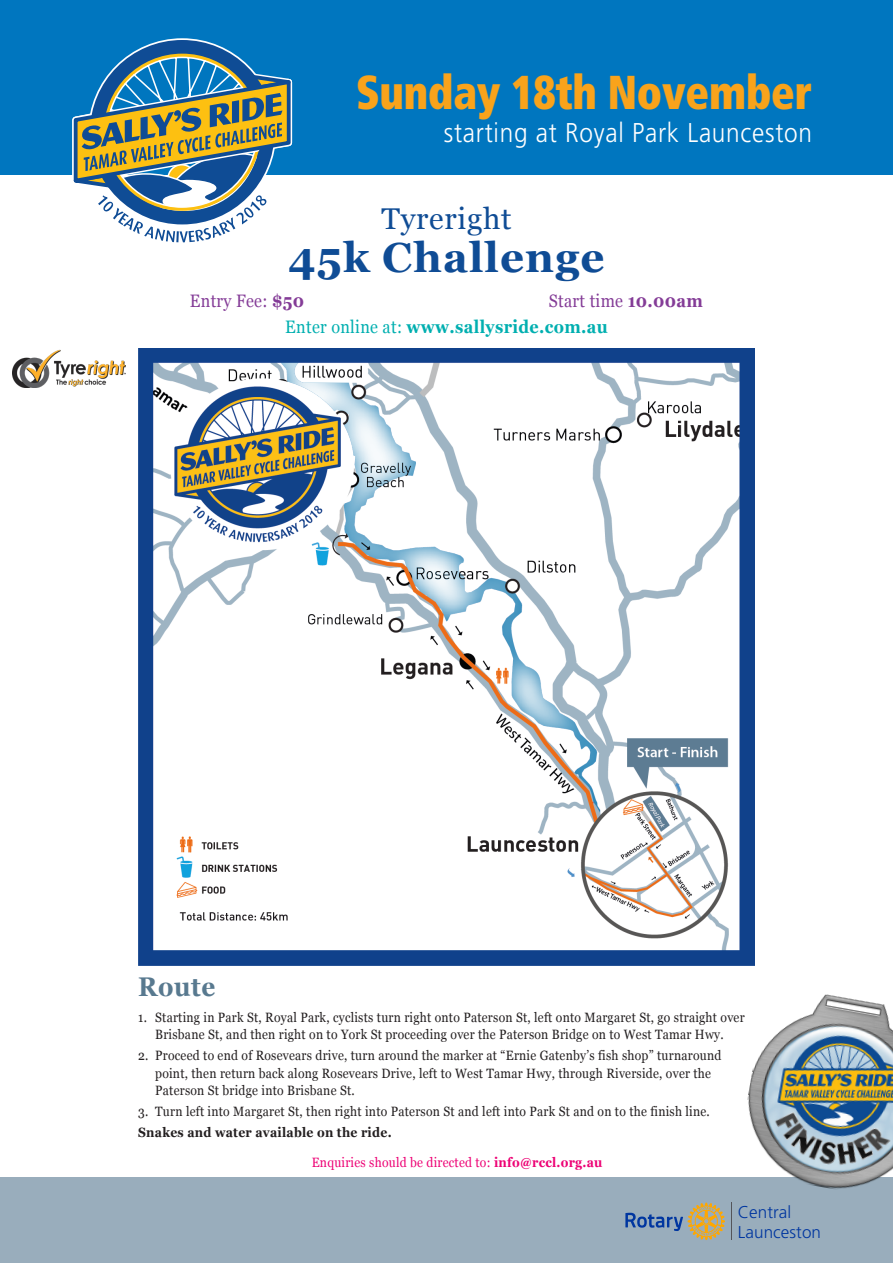
<style>
.page{position:relative;width:893px;height:1263px;background:#fff}
.page>*{position:absolute;margin:0;border:0;box-sizing:border-box;transform-origin:0 0}
.Body{font:900 condensed 47.55px "Frutiger";letter-spacing:-.005em;color:#f9a31b;scale:.9 1}
.Ride_Heading{font:700 42px "Georgia";letter-spacing:.025em;color:#0f4c95}
.Ride_Heading-2{font:30px "Georgia";letter-spacing:.025em;color:#0f4c95}
.Body-2{font:300 27.15px "Frutiger";letter-spacing:.03em;color:#fff;scale:.9 1}
.Heading_2{font:700 27px "Georgia";letter-spacing:.025em;color:#58798f;scale:.9 1}
.Ride_Starts{font:700 18px "Georgia";letter-spacing:.02em;color:#00afb0;scale:.9 1}
.Ride_Starts-2{font:18px "Georgia";letter-spacing:.02em;color:#843c97;scale:.9 1}
.t1{font:300 17.1px/19.4px "Frutiger";letter-spacing:.005em;color:#0036a0}
.Body-3{font:13.5px/17.1px "Georgia";letter-spacing:.02em;color:#231f20;text-align:center;scale:.9 1}
.Body-4{font:13.5px "Georgia";letter-spacing:.02em;color:#ed0275;scale:.9 1}
.Body-5{font:700 13.5px "Georgia";letter-spacing:.02em;color:#231f20;scale:.9 1}
.s1{font-weight:700}
.s2{font-weight:400}
</style>
<div class="page">
<div style="left:0;top:0;width:893px;height:174px;background:#0076bf"></div>
<div style="left:0;top:1178px;width:893px;height:85px;background:#99adbc"></div>
<svg style="left:625px;top:1202px;width:100px;height:38px"></svg>
<hr style="left:731px;top:1202px;width:1px;height:38px;background:#54555a">
<svg style="left:72px;top:38px;width:220px;height:204px"></svg>
<img style="left:138px;top:349px;width:617px;height:616px">
<img style="left:735px;top:994px;width:158px;height:195px">
<img style="left:12px;top:349px;width:113px;height:38px">
<p class="Body" style="left:356px;top:63px;width:508px">Sunday 18th November</p>
<p class="Body-2" style="left:444px;top:117px;width:411px">starting at Royal Park Launceston</p>
<p class="Ride_Heading-2" style="left:381px;top:196px;width:132px">Tyreright</p>
<p class="Ride_Heading" style="left:288px;top:225px;width:318px">45k Challenge</p>
<p class="Ride_Starts-2" style="left:190px;top:287px;width:128px">Entry Fee: <span class="s1">$50</span></p>
<p class="Ride_Starts-2" style="left:549px;top:287px;width:173px">Start time <span class="s1">10.00am</span></p>
<p class="Ride_Starts" style="left:285px;top:313px;width:360px"><span class="s2">Enter online at:</span> www.sallysride.com.au</p>
<p class="Heading_2" style="left:138px;top:967px;width:87px">Route</p>
<p class="Body-3" style="left:138px;top:1008px;width:675px">1. Starting in Park St, Royal Park, cyclists turn right onto Paterson St, left onto Margaret St, go straight over<br>Brisbane St, and then right on to York St proceeding over the Paterson Bridge on to West Tamar Hwy.</p>
<p class="Body-3" style="left:155px;top:1047px;width:631px;text-align:left;text-indent:-17px">2. Proceed to end of Rosevears drive, turn around the marker at “Ernie Gatenby’s fish shop” turnaround point, then return back along Rosevears Drive, left to West Tamar Hwy, through Riverside, over the<br>Paterson St bridge into Brisbane St.</p>
<p class="Body-3" style="left:138px;top:1102px;width:637px">3. Turn left into Margaret St, then right into Paterson St and left into Park St and on to the finish line.</p>
<p class="Body-5" style="left:138px;top:1122px;width:283px">Snakes and water available on the ride.</p>
<p class="Body-4" style="left:312px;top:1152px;width:325px">Enquiries should be directed to: <span class="s1">info@rccl.org.au</span></p>
<p class="t1" style="left:738px;top:1203px;width:85px">Central<br>Launceston</p>
</div>
